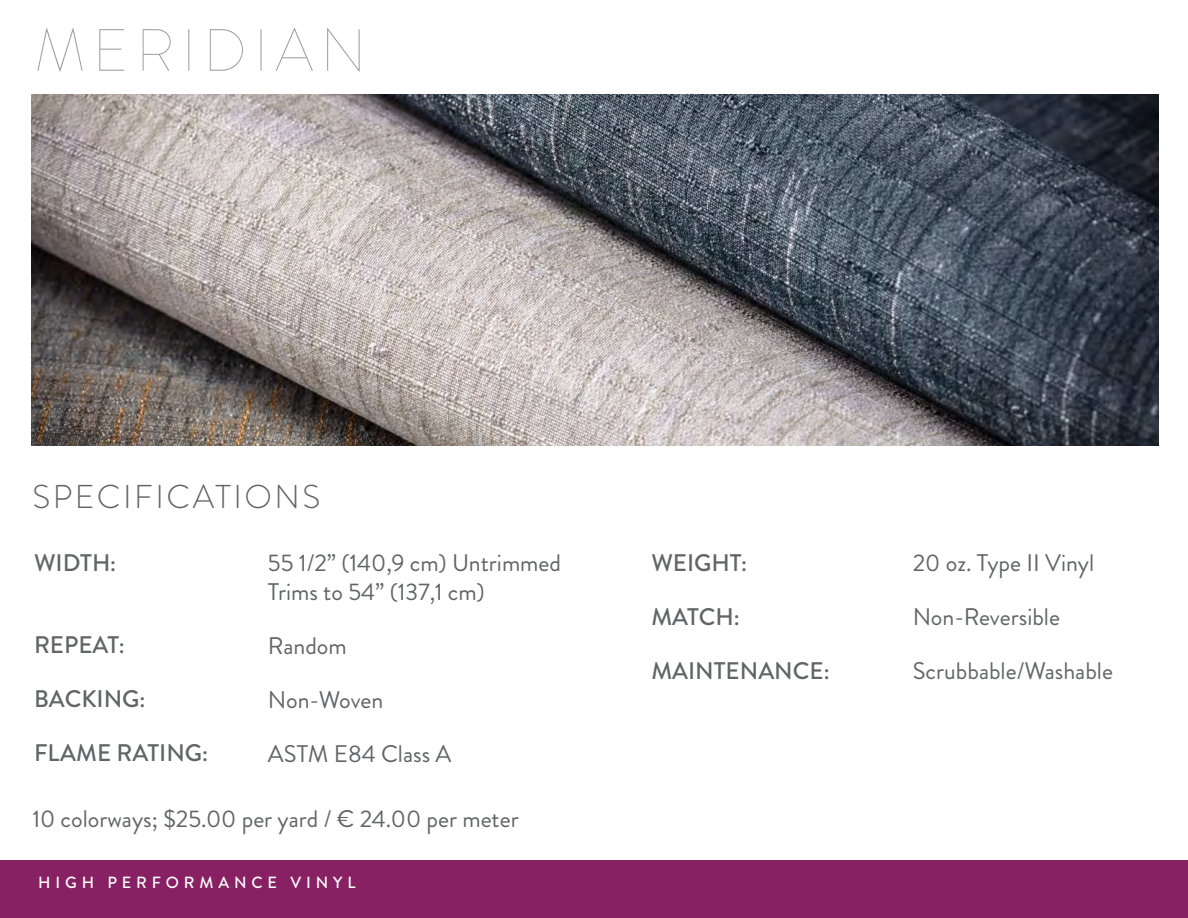
<style>
.page{position:relative;width:1188px;height:918px;background:#fff}
.page>*{position:absolute;margin:0;border:0;box-sizing:border-box;transform-origin:0 0}
.t1{font:100 59.4px "Brandon Grotesque";letter-spacing:.12em;color:#9d9fa2}
.t2{font:300 33px "Brandon Grotesque";letter-spacing:.075em;color:#636466}
.t3{font:24px/28.8px "Brandon Grotesque";color:#636466}
.t4{font:500 24px "Brandon Grotesque";color:#636466}
.t5{font:500 16.2px "Brandon Grotesque";letter-spacing:.3em;color:#fff}
</style>
<div class="page">
<div style="left:0;top:860px;width:1188px;height:58px;background:#882163"></div>
<img style="left:32px;top:94px;width:1126px;height:352px">
<h1 class="t1" style="left:34px;top:10px;width:333px">MERIDIAN</h1>
<h2 class="t2" style="left:32px;top:474px;width:290px">SPECIFICATIONS</h2>
<p class="t4" style="left:34px;top:546px;width:84px">WIDTH:</p>
<p class="t4" style="left:34px;top:628px;width:92px">REPEAT:</p>
<p class="t4" style="left:34px;top:682px;width:113px">BACKING:</p>
<p class="t4" style="left:34px;top:736px;width:176px">FLAME RATING:</p>
<p class="t3" style="left:268px;top:549px;width:295px">55 1/2” (140,9 cm) Untrimmed<br>Trims to 54” (137,1 cm)</p>
<p class="t3" style="left:268px;top:632px;width:80px">Random</p>
<p class="t3" style="left:268px;top:686px;width:117px">Non-Woven</p>
<p class="t3" style="left:268px;top:740px;width:185px">ASTM E84 Class A</p>
<p class="t3" style="left:32px;top:805px;width:488px">10 colorways; $25.00 per yard / € 24.00 per meter</p>
<p class="t5" style="left:38px;top:871px;width:319px">HIGH PERFORMANCE VINYL</p>
<p class="t4" style="left:651px;top:546px;width:97px">WEIGHT:</p>
<p class="t4" style="left:651px;top:600px;width:90px">MATCH:</p>
<p class="t4" style="left:651px;top:654px;width:180px">MAINTENANCE:</p>
<p class="t3" style="left:913px;top:549px;width:183px">20 oz. Type II Vinyl</p>
<p class="t3" style="left:913px;top:603px;width:149px">Non-Reversible</p>
<p class="t3" style="left:913px;top:657px;width:202px">Scrubbable/Washable</p>
</div>
